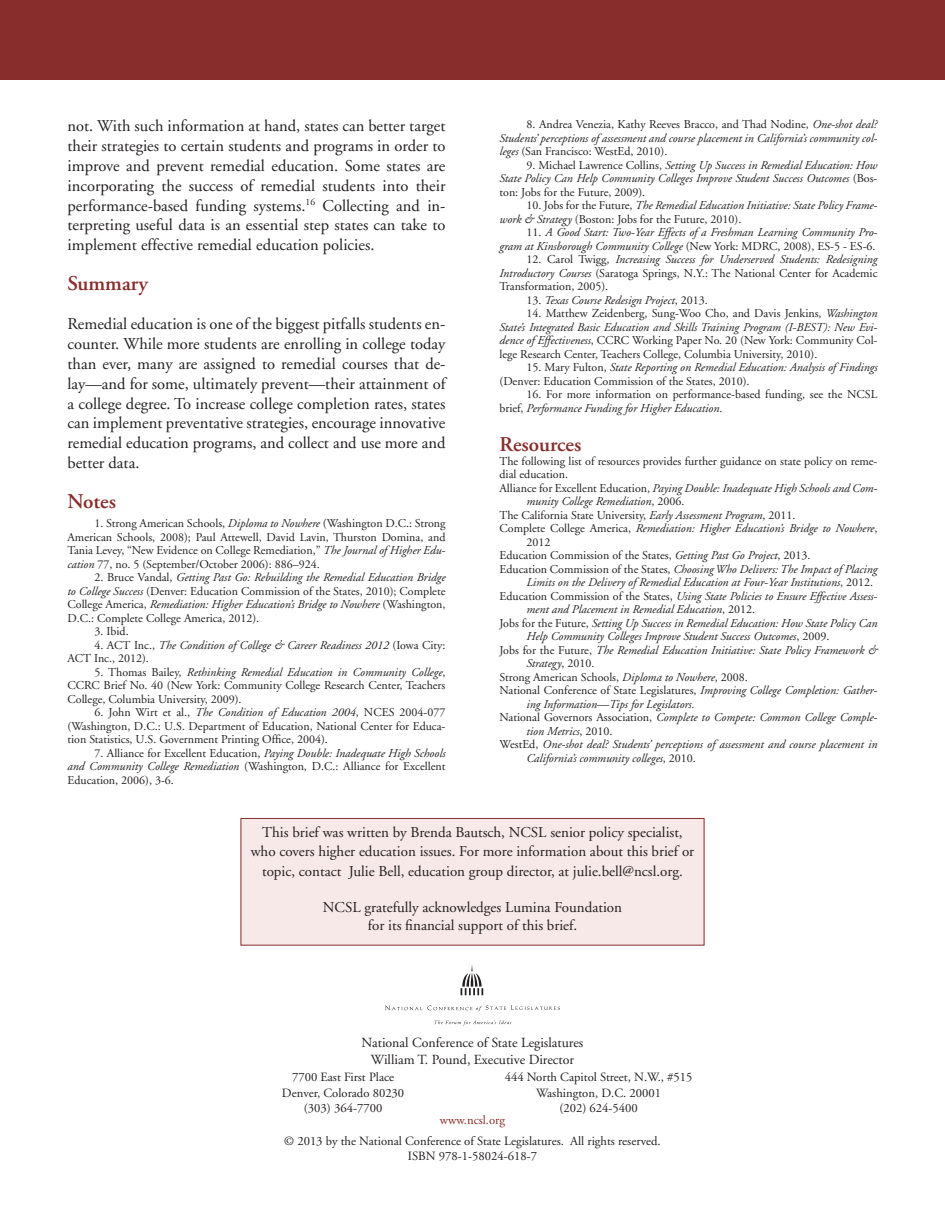
<style>
.page{position:relative;width:945px;height:1215px;background:#fff}
.page>*{position:absolute;margin:0;border:0;box-sizing:border-box;transform-origin:0 0}
.List_Paragraph{font:600 21px "Adobe Garamond";color:#882d2b}
.t1{font:16.5px/19.8px "Adobe Garamond";color:#231f20;text-align:justify}
.t2{font:15px/19.8px "Adobe Garamond";color:#231f20;text-align:center}
.t3{font:13.95px "Adobe Garamond";color:#231f20}
.t4{font:12.6px "Adobe Garamond";color:#231f20}
.t5{font:12.6px "Adobe Garamond";color:#882d2b}
.Endnote_text{font:12px/13.5px "Adobe Garamond";color:#231f20;text-align:justify}
.Endnote_text-2{font:italic 12px/13.5px "Adobe Garamond";color:#231f20}
.List_Paragraph-2{font:italic 12px/13.5px "Adobe Garamond";color:#231f20}
.List_Paragraph-3{font:12px "Adobe Garamond";color:#231f20}
.s1{font-style:italic}
.s2{font-style:normal}
</style>
<div class="page">
<div style="left:1px;top:1px;width:944px;height:79px;background:#882d2b"></div>
<div style="left:241px;top:818px;width:463px;height:127px;background:#f7e9e8"></div>
<div style="left:241px;top:818px;width:463px;height:128px;border:1px solid #882d2b"></div>
<svg style="left:385px;top:1005px;width:175px;height:6px"></svg>
<svg style="left:461px;top:965px;width:22px;height:30px"></svg>
<svg style="left:434px;top:1020px;width:77px;height:6px"></svg>
<p class="t1" style="left:68px;top:117px;width:380px">not. With such information at hand, states can better target their strategies to certain students and programs in order to improve and prevent remedial education. Some states are incorporating the success of remedial students into their performance-based funding systems.<sup>16</sup> Collecting and in&shy;terpreting useful data is an essential step states can take to implement effective remedial education policies.</p>
<p class="List_Paragraph" style="left:68px;top:272px;width:82px">Summary</p>
<p class="t1" style="left:68px;top:315px;width:380px">Remedial education is one of the biggest pitfalls students en&shy;counter. While more students are enrolling in college today than ever, many are assigned to remedial courses that de&shy;lay—and for some, ultimately prevent—their attainment of a college degree. To increase college completion rates, states can implement preventative strategies, encourage innovative remedial education programs, and collect and use more and better data.</p>
<p class="List_Paragraph" style="left:68px;top:489px;width:50px">Notes</p>
<p class="Endnote_text" style="left:68px;top:517px;width:380px;text-indent:27px">1. Strong American Schools, <span class="s1">Diploma to Nowhere</span> (Washington D.C.: Strong American Schools, 2008); Paul Attewell, David Lavin, Thurston Domina, and Tania Levey, “New Evidence on College Remediation,” <span class="s1">The Journal of Higher Edu&shy;cation</span> 77, no. 5 (September/October 2006): 886–924.</p>
<p class="Endnote_text" style="left:68px;top:571px;width:380px;text-indent:27px">2. Bruce Vandal, <span class="s1">Getting Past Go: Rebuilding the Remedial Education Bridge to College Success</span> (Denver: Education Commission of the States, 2010); Complete College America, <span class="s1">Remediation: Higher Education’s Bridge to Nowhere</span> (Washington, D.C.: Complete College America, 2012).</p>
<p class="Endnote_text" style="left:94px;top:625px;width:36px">3. Ibid.</p>
<p class="Endnote_text-2" style="left:68px;top:639px;width:379px;text-indent:27px"><span class="s2">4. ACT Inc.,</span> The Condition of College &amp; Career Readiness 2012 <span class="s2">(Iowa City:<br>ACT Inc., 2012).</span></p>
<p class="Endnote_text" style="left:68px;top:666px;width:379px;text-indent:27px">5. Thomas Bailey, <span class="s1">Rethinking Remedial Education in Community College</span>, CCRC Brief No. 40 (New York: Community College Research Center, Teachers College, Columbia University, 2009).</p>
<p class="Endnote_text" style="left:68px;top:706px;width:380px;text-indent:27px">6. John Wirt et al., <span class="s1">The Condition of Education 2004</span>, NCES 2004-077 (Washington, D.C.: U.S. Department of Education, National Center for Educa&shy;tion Statistics, U.S. Government Printing Office, 2004).</p>
<p class="Endnote_text" style="left:68px;top:747px;width:380px;text-indent:27px">7. Alliance for Excellent Education, <span class="s1">Paying Double: Inadequate High Schools and Community College Remediation</span> (Washington, D.C.: Alliance for Excellent Education, 2006), 3-6.</p>
<p class="Endnote_text-2" style="left:500px;top:118px;width:380px;text-align:justify;text-indent:27px"><span class="s2">8. Andrea Venezia, Kathy Reeves Bracco, and Thad Nodine,</span> One-shot deal?<br>Students’ perceptions of assessment and course placement in California’s community col&shy;leges <span class="s2">(San Francisco: WestEd, 2010).</span></p>
<p class="Endnote_text-2" style="left:500px;top:158px;width:380px;text-align:justify;text-indent:27px"><span class="s2">9. Michael Lawrence Collins,</span> Setting Up Success in Remedial Education: How State Policy Can Help Community Colleges Improve Student Success Outcomes <span class="s2">(Bos&shy;ton: Jobs for the Future, 2009).</span></p>
<p class="Endnote_text-2" style="left:500px;top:199px;width:380px;text-indent:27px"><span class="s2">10. Jobs for the Future,</span> The Remedial Education Initiative: State Policy Frame&shy;work &amp; Strategy <span class="s2">(Boston: Jobs for the Future, 2010).</span></p>
<p class="Endnote_text-2" style="left:500px;top:226px;width:380px;text-align:right"><span class="s2">11.</span> A Good Start: Two-Year Effects of a Freshman Learning Community Pro-<br>gram at Kinsborough Community College <span class="s2">(New York: MDRC, 2008), ES-5 - ES-6.</span></p>
<p class="Endnote_text" style="left:500px;top:253px;width:380px;text-indent:27px">12. Carol Twigg, <span class="s1">Increasing Success for Underserved Students: Redesigning Introductory Courses</span> (Saratoga Springs, N.Y.: The National Center for Academic Transformation, 2005).</p>
<p class="Endnote_text-2" style="left:526px;top:293px;width:183px"><span class="s2">13.</span> Texas Course Redesign Project<span class="s2">, 2013.</span></p>
<p class="Endnote_text" style="left:500px;top:307px;width:380px;text-indent:27px">14. Matthew Zeidenberg, Sung-Woo Cho, and Davis Jenkins, <span class="s1">Washington State’s Integrated Basic Education and Skills Training Program (I-BEST): New Evi&shy;dence of Effectiveness</span>, CCRC Working Paper No. 20 (New York: Community Col&shy;lege Research Center, Teachers College, Columbia University, 2010).</p>
<p class="Endnote_text" style="left:500px;top:361px;width:379px;text-indent:27px">15. Mary Fulton, <span class="s1">State Reporting on Remedial Education: Analysis of Findings </span>(Denver: Education Commission of the States, 2010).</p>
<p class="Endnote_text" style="left:500px;top:388px;width:379px;text-indent:27px">16. For more information on performance-based funding, see the NCSL brief, <span class="s1">Performance Funding for Higher Education</span>.</p>
<p class="List_Paragraph" style="left:500px;top:433px;width:83px">Resources</p>
<p class="Endnote_text" style="left:500px;top:454px;width:380px">The following list of resources provides further guidance on state policy on reme&shy;dial education.</p>
<p class="List_Paragraph-2" style="left:526px;top:482px;width:353px;text-indent:-27px"><span class="s2">Alliance for Excellent Education,</span> Paying Double: Inadequate High Schools and Com&shy;munity College Remediation<span class="s2">, 2006.</span></p>
<p class="List_Paragraph-3" style="left:500px;top:509px;width:297px">The California State University, <span class="s1">Early Assessment Program</span>, 2011.</p>
<p class="Endnote_text-2" style="left:526px;top:522px;width:352px;text-indent:-27px"><span class="s2">Complete College America,</span> Remediation: Higher Education’s Bridge to Nowhere<span class="s2">,<br>2012</span></p>
<p class="Endnote_text" style="left:500px;top:549px;width:313px">Education Commission of the States, <span class="s1">Getting Past Go Project</span>, 2013.</p>
<p class="Endnote_text-2" style="left:526px;top:563px;width:353px;text-indent:-27px"><span class="s2">Education Commission of the States,</span> Choosing Who Delivers: The Impact of Placing<br>Limits on the Delivery of Remedial Education at Four-Year Institutions<span class="s2">, 2012.</span></p>
<p class="Endnote_text-2" style="left:526px;top:590px;width:353px;text-indent:-27px"><span class="s2">Education Commission of the States,</span> Using State Policies to Ensure Effective Assess&shy;ment and Placement in Remedial Education<span class="s2">, 2012.</span></p>
<p class="Endnote_text-2" style="left:526px;top:617px;width:352px;text-indent:-27px"><span class="s2">Jobs for the Future,</span> Setting Up Success in Remedial Education: How State Policy Can<br>Help Community Colleges Improve Student Success Outcomes<span class="s2">, 2009.</span></p>
<p class="Endnote_text-2" style="left:526px;top:644px;width:353px;text-indent:-27px"><span class="s2">Jobs for the Future,</span> The Remedial Education Initiative: State Policy Framework &amp;<br>Strategy<span class="s2">, 2010.</span></p>
<p class="Endnote_text" style="left:500px;top:670px;width:250px">Strong American Schools, <span class="s1">Diploma to Nowhere</span>, 2008.</p>
<p class="Endnote_text-2" style="left:526px;top:684px;width:353px;text-indent:-27px"><span class="s2">National Conference of State Legislatures,</span> Improving College Completion: Gather&shy;ing Information—Tips for Legislators.</p>
<p class="Endnote_text-2" style="left:526px;top:711px;width:353px;text-indent:-27px"><span class="s2">National Governors Association,</span> Complete to Compete: Common College Comple&shy;tion Metrics<span class="s2">, 2010.</span></p>
<p class="List_Paragraph-2" style="left:526px;top:738px;width:352px;text-indent:-27px"><span class="s2">WestEd,</span> One-shot deal? Students’ perceptions of assessment and course placement in<br>California’s community colleges<span class="s2">, 2010.</span></p>
<p class="t2" style="left:251px;top:822px;width:445px">This brief was written by Brenda Bautsch, NCSL senior policy specialist, who covers higher education issues. For more information about this brief or topic, contact Julie Bell, education group director, at julie.bell@ncsl.org.</p>
<p class="t2" style="left:323px;top:899px;width:301px;line-height:18px">NCSL gratefully acknowledges Lumina Foundation for its financial support of this brief.</p>
<p class="t3" style="left:362px;top:1035px;width:223px">National Conference of State Legislatures</p>
<p class="t3" style="left:371px;top:1052px;width:205px">William T. Pound, Executive Director</p>
<p class="t4" style="left:292px;top:1071px;width:104px">7700 East First Place</p>
<p class="t4" style="left:282px;top:1086px;width:124px">Denver, Colorado 80230</p>
<p class="t4" style="left:304px;top:1101px;width:80px">(303) 364-7700</p>
<p class="t4" style="left:505px;top:1071px;width:189px">444 North Capitol Street, N.W., #515</p>
<p class="t4" style="left:536px;top:1086px;width:126px">Washington, D.C. 20001</p>
<p class="t4" style="left:559px;top:1101px;width:80px">(202) 624-5400</p>
<p class="t5" style="left:440px;top:1114px;width:67px">www.ncsl.org</p>
<p class="t4" style="left:284px;top:1134px;width:378px">© 2013 by the National Conference of State Legislatures. All rights reserved.</p>
<p class="t4" style="left:408px;top:1149px;width:131px">ISBN 978-1-58024-618-7</p>
</div>
